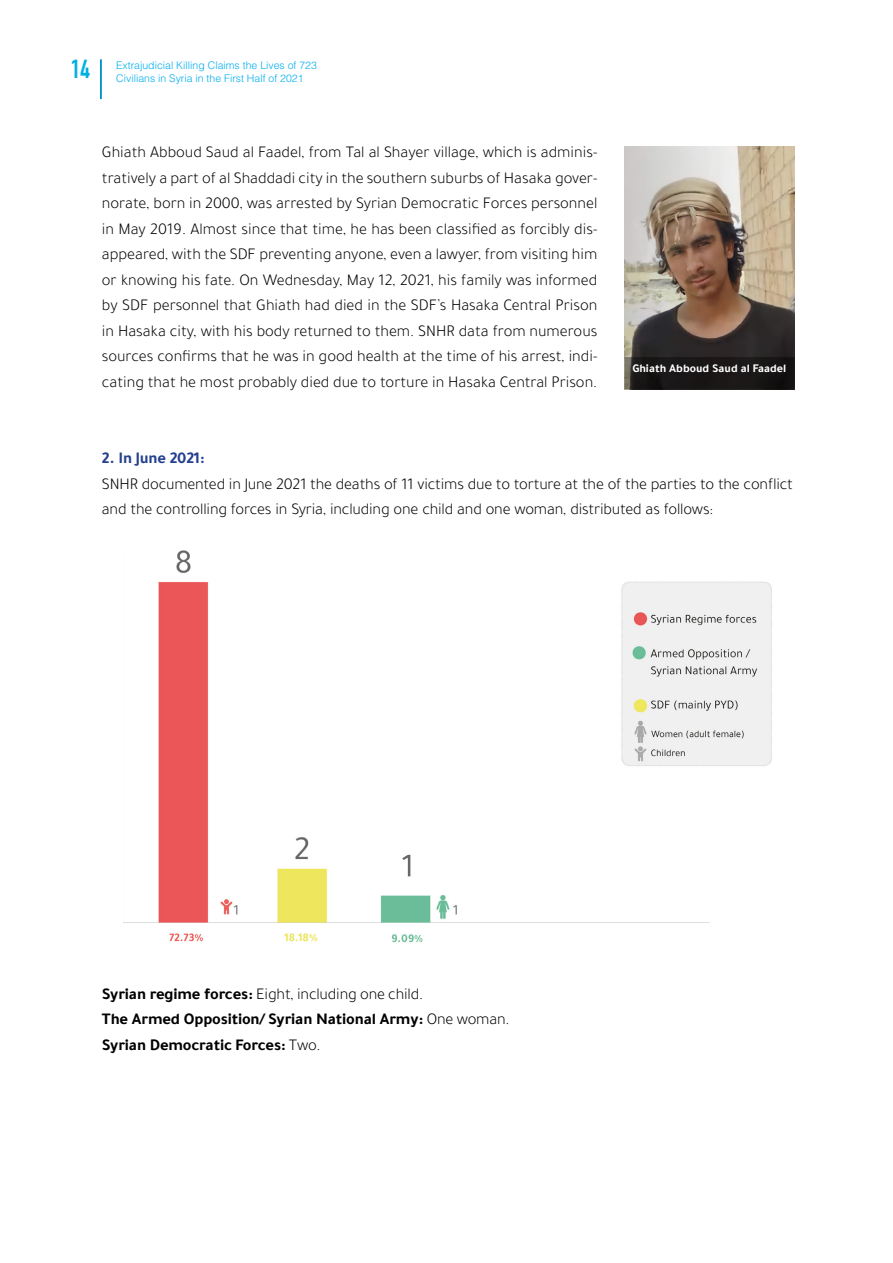
<style>
.page{position:relative;width:893px;height:1263px;background:#fff}
.page>*{position:absolute;margin:0;border:0;box-sizing:border-box;transform-origin:0 0}
.t1{font:700 25.5px "DIN Condensed";color:#00b0e0}
.t2{font:300 16.5px/25.5px "Tajawal";color:#000;text-align:justify}
.t3{font:700 16.5px/25.5px "Tajawal";letter-spacing:-.01em;color:#000}
.t4{font:700 16.5px "Tajawal";letter-spacing:-.01em;color:#25408f}
.t5{font:700 12px "Tajawal";color:#fff}
.t6{font:300 10.5px "Helvetica";color:#00aeef}
.s1{font-weight:300}
</style>
<div class="page">
<hr style="left:100px;top:59px;width:2px;height:40px;background:#000;opacity:.75">
<hr style="left:100px;top:60px;width:2px;height:39px;background:#00aeef">
<img style="left:123px;top:551px;width:649px;height:392px">
<img style="left:624px;top:147px;width:170px;height:210px">
<div style="left:625px;top:358px;width:169px;height:31px;background:#191717"></div>
<div style="left:624px;top:357px;width:170px;height:32px;border:2px solid #000"></div>
<h1 class="t1" style="left:71px;top:54px;width:20px">14</h1>
<p class="t6" style="left:116px;top:58px;width:202px">Extrajudicial Killing Claims the Lives of 723</p>
<p class="t6" style="left:116px;top:72px;width:189px">Civilians in Syria in the First Half of 2021</p>
<p class="t2" style="left:102px;top:140px;width:497px">Ghiath Abboud Saud al Faadel, from Tal al Shayer village, which is adminis-</p>
<p class="t2" style="left:102px;top:165px;width:497px">tratively a part of al Shaddadi city in the southern suburbs of Hasaka gover-</p>
<p class="t2" style="left:102px;top:191px;width:497px">norate, born in 2000, was arrested by Syrian Democratic Forces personnel</p>
<p class="t2" style="left:102px;top:216px;width:497px">in May 2019. Almost since that time, he has been classified as forcibly dis-</p>
<p class="t2" style="left:102px;top:267px;width:497px">or knowing his fate. On Wednesday, May 12, 2021, his family was informed by SDF personnel that Ghiath had died in the SDFs’ Hasaka Central Prison in Hasaka city, with his body returned to them. SNHR data from numerous</p>
<p class="t2" style="left:102px;top:369px;width:497px">cating that he most probably died due to torture in Hasaka Central Prison.</p>
<p class="t2" style="left:102px;top:242px;width:497px">appeared, with the SDF preventing anyone, even a lawyer, from visiting him</p>
<p class="t2" style="left:102px;top:343px;width:497px">sources confirms that he was in good health at the time of his arrest, indi-</p>
<p class="t5" style="left:632px;top:359px;width:155px">Ghiath Abboud Saud al Faadel</p>
<p class="t4" style="left:102px;top:446px;width:104px">2. In June 2021:</p>
<p class="t2" style="left:102px;top:471px;width:692px">SNHR documented in June 2021 the deaths of 11 victims due to torture at the of the parties to the conflict and the controlling forces in Syria, including one child and one woman, distributed as follows:</p>
<p class="t3" style="left:102px;top:980px;width:409px">Syrian regime forces: <span class="s1">Eight, including one child.<br></span>The Armed Opposition/ Syrian National Army: <span class="s1">One woman.<br></span>Syrian Democratic Forces: <span class="s1">Two.</span></p>
</div>
